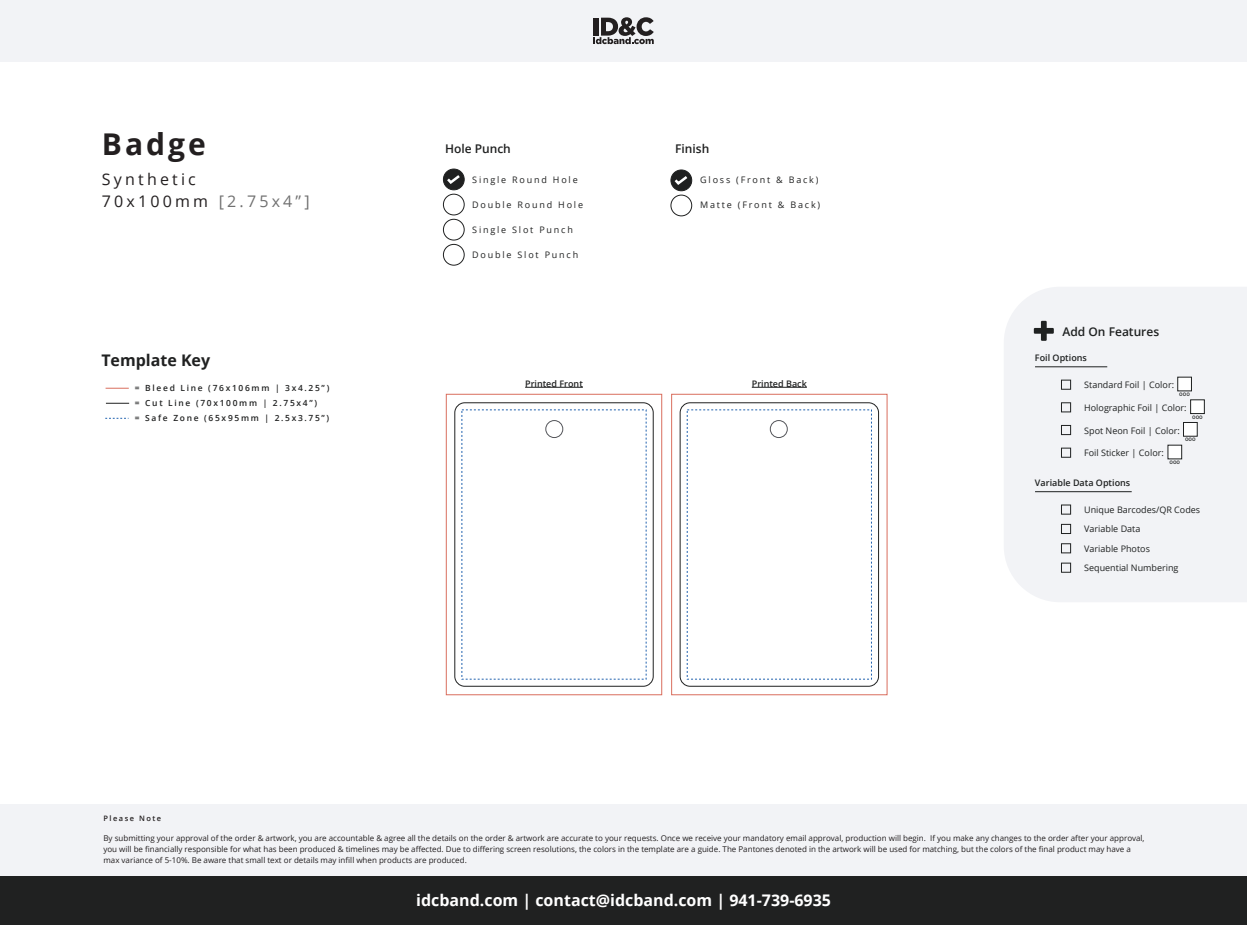
<style>
.page{position:relative;width:1247px;height:925px;background:#fff}
.page>*{position:absolute;margin:0;border:0;box-sizing:border-box;transform-origin:0 0}
.t1{font:700 30px "Open Sans";letter-spacing:.1em;color:#231f20}
.t2{font:700 16px "Open Sans";color:#fff}
.t3{font:16px/22px "Open Sans";letter-spacing:.2em;color:#231f20}
.t4{font:700 16px "Open Sans";color:#202121}
.t5{font:600 12px "Open Sans";color:#202121}
.t6{font:600 12px "Open Sans";color:#1f2121}
.t7{font:9px/19.3px "Open Sans";color:#1f2121}
.t8{font:9px "Open Sans";letter-spacing:.2em;color:#202121}
.t9{font:600 9px "Open Sans";color:#1f2121}
.t10{font:600 9px "Open Sans";color:#202121}
.t11{font:600 8.4px/15px "Open Sans";letter-spacing:.2em;color:#202121}
.t12{font:8px/11px "Open Sans";color:#231f20}
.t13{font:600 7.5px "Open Sans";letter-spacing:.2em;color:#231f20}
.t14{font:500 4.9px "Gotham";color:#1f2121}
.s1{color:#707070}
</style>
<div class="page">
<div style="left:0;top:804px;width:1247px;height:72px;background:#f2f3f6"></div>
<div style="left:0;top:876px;width:1247px;height:49px;background:#202121"></div>
<div style="left:0;top:0;width:1247px;height:62px;background:#f2f3f6"></div>
<svg style="left:593px;top:17px;width:61px;height:27px"></svg>
<svg style="left:106px;top:388px;width:23px;height:1px"></svg>
<svg style="left:106px;top:403px;width:23px;height:1px"></svg>
<svg style="left:105px;top:418px;width:24px;height:1px"></svg>
<hr style="left:525px;top:387px;width:58px;height:1px;background:#202121">
<hr style="left:752px;top:387px;width:55px;height:1px;background:#202121">
<div style="left:446px;top:394px;width:216px;height:301px;border:1px solid #d96e5e"></div>
<div style="left:455px;top:403px;width:198px;height:283px;border:1px solid #202121;border-radius:10px"></div>
<div style="left:671px;top:394px;width:216px;height:301px;border:1px solid #d96e5e"></div>
<div style="left:680px;top:403px;width:199px;height:283px;border:1px solid #202121;border-radius:10px"></div>
<div style="left:443px;top:194px;width:21px;height:21px;border:1px solid #1f2020;border-radius:50%"></div>
<div style="left:443px;top:219px;width:21px;height:21px;border:1px solid #1f2020;border-radius:50%"></div>
<div style="left:443px;top:244px;width:21px;height:21px;border:1px solid #1f2020;border-radius:50%"></div>
<div style="left:443px;top:169px;width:21px;height:21px;background:#1f2020;border-radius:50%"></div>
<svg style="left:444px;top:173px;width:19px;height:13px"></svg>
<div style="left:671px;top:195px;width:21px;height:21px;border:1px solid #1f2020;border-radius:50%"></div>
<div style="left:671px;top:170px;width:21px;height:21px;background:#1f2020;border-radius:50%"></div>
<svg style="left:672px;top:173px;width:18px;height:14px"></svg>
<div style="left:546px;top:420px;width:17px;height:18px;border:1px solid #54555a;border-radius:50%"></div>
<div style="left:770px;top:420px;width:18px;height:18px;border:1px solid #54555a;border-radius:50%"></div>
<div style="left:1004px;top:287px;width:243px;height:315px;background:#f2f3f6"></div>
<div style="left:1041px;top:321px;width:6px;height:20px;background:#1f2121"></div>
<div style="left:1034px;top:328px;width:20px;height:6px;background:#1f2121"></div>
<svg style="left:1061px;top:380px;width:10px;height:10px"></svg>
<div style="left:1178px;top:377px;width:14px;height:14px;background:#fff;border:1px solid #1f2121"></div>
<svg style="left:1061px;top:402px;width:10px;height:10px"></svg>
<div style="left:1191px;top:400px;width:13px;height:14px;background:#fff"></div>
<svg style="left:1061px;top:425px;width:10px;height:10px"></svg>
<div style="left:1183px;top:422px;width:14px;height:14px;background:#fff;border:1px solid #1f2121"></div>
<svg style="left:1061px;top:448px;width:10px;height:10px"></svg>
<div style="left:1168px;top:445px;width:14px;height:14px;background:#fff;border:1px solid #1f2121"></div>
<hr style="left:1035px;top:366px;width:72px;height:1px;background:#1f2121">
<svg style="left:1061px;top:504px;width:10px;height:11px"></svg>
<svg style="left:1061px;top:524px;width:10px;height:10px"></svg>
<svg style="left:1061px;top:543px;width:10px;height:10px"></svg>
<svg style="left:1061px;top:563px;width:10px;height:10px"></svg>
<hr style="left:1035px;top:491px;width:97px;height:1px;background:#1f2121">
<h1 class="t1" style="left:102px;top:123px;width:105px">Badge</h1>
<h2 class="t3" style="left:102px;top:168px;width:209px">Synthetic<br>70x100mm <span class="s1">[2.75x4”]</span></h2>
<h2 class="t4" style="left:101px;top:349px;width:110px">Template Key</h2>
<p class="t11" style="left:135px;top:380px;width:196px">= Bleed Line (76x106mm | 3x4.25”) = Cut Line (70x100mm | 2.75x4”)<br>= Safe Zone (65x95mm | 2.5x3.75”)</p>
<h3 class="t5" style="left:445px;top:141px;width:67px">Hole Punch</h3>
<p class="t8" style="left:472px;top:174px;width:107px">Single Round Hole</p>
<p class="t8" style="left:472px;top:199px;width:112px">Double Round Hole</p>
<p class="t8" style="left:472px;top:224px;width:102px">Single Slot Punch</p>
<p class="t8" style="left:472px;top:249px;width:107px">Double Slot Punch</p>
<h3 class="t5" style="left:675px;top:141px;width:36px">Finish</h3>
<p class="t8" style="left:700px;top:174px;width:120px">Gloss (Front &amp; Back)</p>
<p class="t8" style="left:700px;top:199px;width:121px">Matte (Front &amp; Back)</p>
<p class="t10" style="left:525px;top:377px;width:59px">Printed Front</p>
<p class="t10" style="left:752px;top:377px;width:57px">Printed Back</p>
<p class="t13" style="left:103px;top:813px;width:59px">Please Note</p>
<h3 class="t6" style="left:1063px;top:323px;width:98px">Add On Features</h3>
<p class="t9" style="left:1035px;top:352px;width:53px">Foil Options</p>
<p class="t7" style="left:1084px;top:375px;width:91px">Standard Foil | Color:</p>
<p class="t14" style="left:1179px;top:391px;width:12px">000</p>
<p class="t7" style="left:1084px;top:398px;width:104px">Holographic Foil | Color:</p>
<p class="t7" style="left:1084px;top:420px;width:97px">Spot Neon Foil | Color:</p>
<p class="t14" style="left:1192px;top:414px;width:12px">000</p>
<p class="t7" style="left:1084px;top:443px;width:81px">Foil Sticker | Color:</p>
<p class="t14" style="left:1185px;top:436px;width:12px">000</p>
<p class="t9" style="left:1035px;top:477px;width:97px">Variable Data Options</p>
<p class="t14" style="left:1169px;top:459px;width:12px">000</p>
<p class="t7" style="left:1084px;top:500px;width:118px">Unique Barcodes/QR Codes<br>Variable Data<br>Variable Photos<br>Sequential Numbering</p>
<p class="t12" style="left:103px;top:832px;width:1043px">By submitting your approval of the order &amp; artwork, you are accountable &amp; agree all the details on the order &amp; artwork are accurate to your requests. Once we receive your mandatory email approval, production will begin. If you make any changes to the order after your approval, you will be financially responsible for what has been produced &amp; timelines may be affected. Due to differing screen resolutions, the colors in the template are a guide. The Pantones denoted in the artwork will be used for matching, but the colors of the final product may have a max variance of 5-10%. Be aware that small text or details may infill when products are produced.</p>
<h2 class="t2" style="left:416px;top:888px;width:416px">idcband.com | contact@idcband.com | 941-739-6935</h2>
</div>
